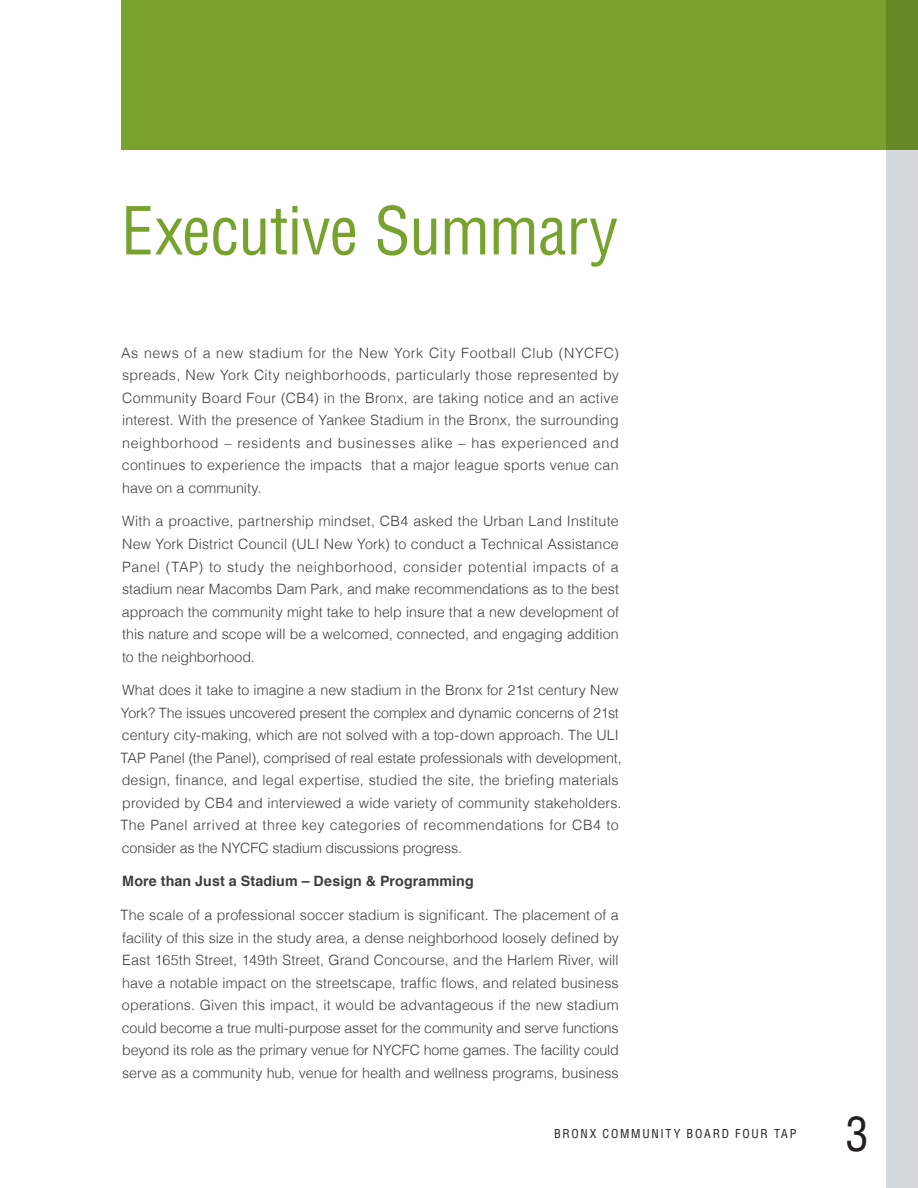
<style>
.page{position:relative;width:918px;height:1188px;background:#fff}
.page>*{position:absolute;margin:0;border:0;box-sizing:border-box;transform-origin:0 0}
.Section_Heading{font:condensed 64.5px "Helvetica LT Std";letter-spacing:-.01em;color:#78a22e}
.t1{font:condensed 46.5px "Helvetica LT Std";color:#231f20}
.t2{font:300 14.25px/22.5px "Helvetica";color:#3e3e3f;text-align:justify}
.t3{font:700 14.25px "Helvetica";letter-spacing:.01em;color:#3e3e3f}
.t4{font:condensed 12px "Helvetica LT Std";letter-spacing:.15em;color:#231f20}
</style>
<div class="page">
<div style="left:122px;top:0;width:796px;height:150px;background:#78a22d"></div>
<div style="left:886px;top:0;width:32px;height:1188px;background:#d5d9dc"></div>
<p class="Section_Heading" style="left:122px;top:191px;width:498px">Executive Summary</p>
<p class="t2" style="left:121px;top:340px;width:499px">As news of a new stadium for the New York City Football Club (NYCFC) spreads, New York City neighborhoods, particularly those represented by Community Board Four (CB4) in the Bronx, are taking notice and an active interest. With the presence of Yankee Stadium in the Bronx, the surrounding neighborhood – residents and businesses alike – has experienced and continues to experience the impacts that a major league sports venue can have on a community.</p>
<p class="t2" style="left:122px;top:509px;width:499px">With a proactive, partnership mindset, CB4 asked the Urban Land Institute New York District Council (ULI New York) to conduct a Technical Assistance Panel (TAP) to study the neighborhood, consider potential impacts of a stadium near Macombs Dam Park, and make recommendations as to the best approach the community might take to help insure that a new development of this nature and scope will be a welcomed, connected, and engaging addition to the neighborhood.</p>
<p class="t2" style="left:120px;top:678px;width:503px;text-align:left">What does it take to imagine a new stadium in the Bronx for 21st century New York? The issues uncovered present the complex and dynamic concerns of 21st century city-making, which are not solved with a top-down approach. The ULI TAP Panel (the Panel), comprised of real estate professionals with development, design, finance, and legal expertise, studied the site, the briefing materials provided by CB4 and interviewed a wide variety of community stakeholders.<br>The Panel arrived at three key categories of recommendations for CB4 to consider as the NYCFC stadium discussions progress.</p>
<p class="t3" style="left:122px;top:870px;width:353px">More than Just a Stadium – Design &amp; Programming</p>
<p class="t2" style="left:120px;top:903px;width:500px">The scale of a professional soccer stadium is significant. The placement of a facility of this size in the study area, a dense neighborhood loosely defined by East 165th Street, 149th Street, Grand Concourse, and the Harlem River, will have a notable impact on the streetscape, traffic flows, and related business operations. Given this impact, it would be advantageous if the new stadium could become a true multi-purpose asset for the community and serve functions beyond its role as the primary venue for NYCFC home games. The facility could serve as a community hub, venue for health and wellness programs, business</p>
<p class="t4" style="left:554px;top:1126px;width:244px">BRONX COMMUNITY BOARD FOUR TAP</p>
<h2 class="t1" style="left:846px;top:1105px;width:25px">3</h2>
</div>
